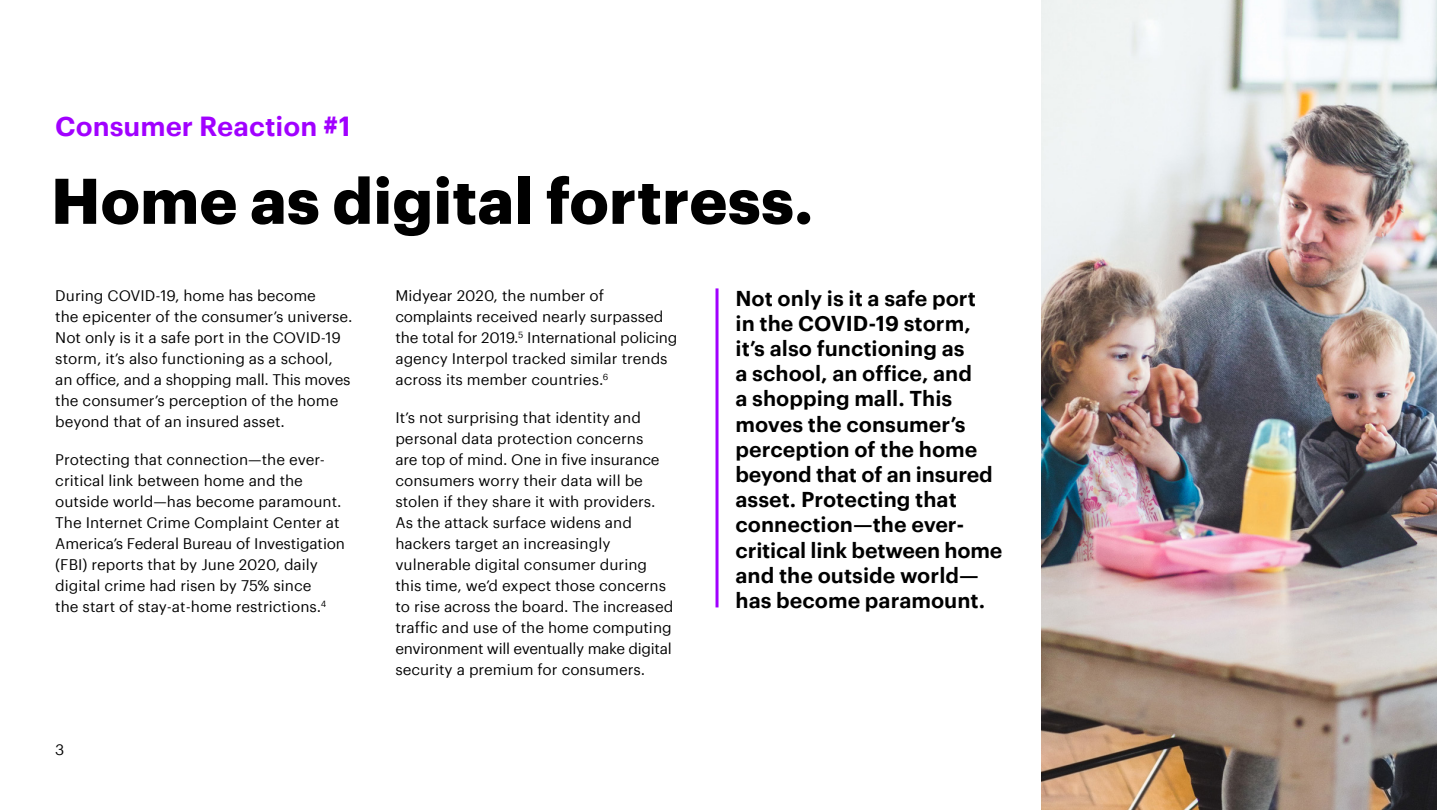
<style>
.page{position:relative;width:1437px;height:810px;background:#fff}
.page>*{position:absolute;margin:0;border:0;box-sizing:border-box;transform-origin:0 0}
.L1T{font:700 63px "Graphik";color:#000}
.Subhead{font:600 27px "Graphik";color:#a100ff}
.Call{font:600 21px/25.2px "Graphik";color:#000}
.Body{font:15px/21px "Graphik";color:#000}
</style>
<div class="page">
<hr style="left:715px;top:288px;width:3px;height:319px;background:#a100ff">
<img style="left:1041px;top:0;width:395px;height:810px">
<p class="Subhead" style="left:55px;top:105px;width:297px">Consumer Reaction #1</p>
<p class="L1T" style="left:51px;top:152px;width:764px">Home as digital fortress.</p>
<p class="Body" style="left:55px;top:283px;width:299px">During COVID-19, home has become<br>the epicenter of the consumer’s universe.<br>Not only is it a safe port in the COVID-19 storm, it’s also functioning as a school, an office, and a shopping mall. This moves the consumer’s perception of the home beyond that of an insured asset.</p>
<p class="Body" style="left:55px;top:448px;width:291px">Protecting that connection—the ever&shy;critical link between home and the outside world—has become paramount.<br>The Internet Crime Complaint Center at America’s Federal Bureau of Investigation (FBI) reports that by June 2020, daily digital crime had risen by 75% since<br>the start of stay-at-home restrictions.<sup>4</sup></p>
<p class="Body" style="left:55px;top:738px;width:11px">3</p>
<p class="Body" style="left:395px;top:283px;width:284px">Midyear 2020, the number of complaints received nearly surpassed the total for 2019.<sup>5</sup> International policing agency Interpol tracked similar trends across its member countries.<sup>6</sup></p>
<p class="Body" style="left:395px;top:406px;width:279px">It’s not surprising that identity and personal data protection concerns<br>are top of mind. One in five insurance consumers worry their data will be stolen if they share it with providers.<br>As the attack surface widens and hackers target an increasingly vulnerable digital consumer during this time, we’d expect those concerns to rise across the board. The increased traffic and use of the home computing environment will eventually make digital security a premium for consumers.</p>
<p class="Call" style="left:735px;top:284px;width:268px">Not only is it a safe port<br>in the COVID-19 storm, it’s also functioning as<br>a school, an office, and<br>a shopping mall. This moves the consumer’s perception of the home beyond that of an insured asset. Protecting that connection—the ever&shy;critical link between home and the outside world— has become paramount.</p>
</div>
